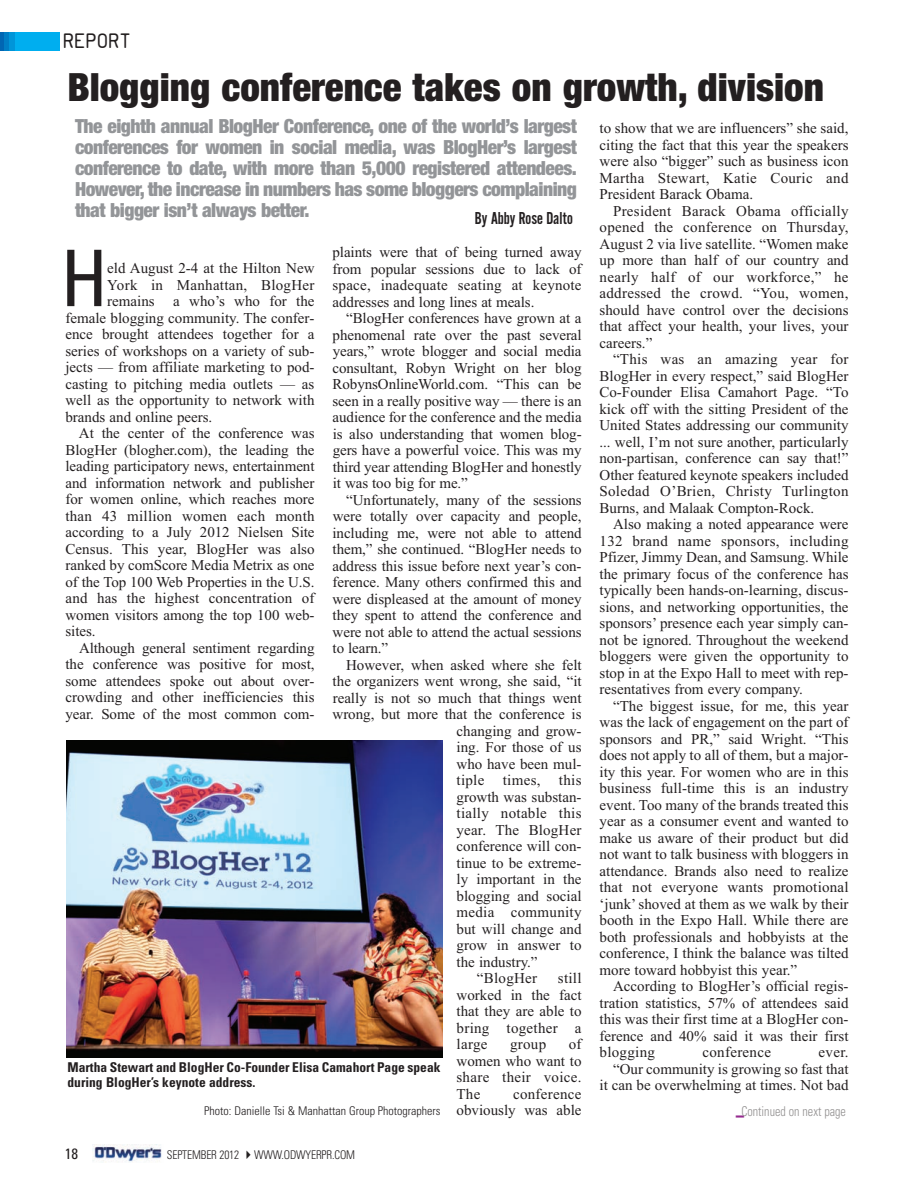
<style>
.page{position:relative;width:909px;height:1179px;background:#fff}
.page>*{position:absolute;margin:0;border:0;box-sizing:border-box;transform-origin:0 0}
.t1{font:condensed 78.15px "Univers";color:#231f20}
.t2{font:900 condensed 39px "Helvetica Neue";color:#231f20}
.t3{font:22.5px "SV Basic Manual";color:#231f20}
.t4{font:900 condensed 19.5px/21px "Helvetica Neue";letter-spacing:-.025em;color:#939598;text-align:justify}
.t5{font:18px "Alternate Gothic No 2";color:#231f20}
.t6{font:15px/16.5px "Times New Roman";color:#231f20;text-align:justify}
.t7{font:15px "Times New Roman";letter-spacing:.02em;color:#231f20}
.t8{font:condensed 15px "Univers";color:#231f20}
.t9{font:700 condensed 13.5px/15px "Univers";color:#231f20}
.t10{font:300 condensed 13.5px "Univers";color:#929090;scale:.9 1}
.t11{font:300 condensed 12px "Univers";color:#231f20}
.t12{font:300 condensed 12px "Univers";color:#231f20;scale:.95 1}
</style>
<div class="page">
<svg style="left:0;top:32px;width:443px;height:1131px"></svg>
<svg style="left:246px;top:1151px;width:5px;height:8px"></svg>
<h3 class="t3" style="left:64px;top:34px;width:70px">REPORT</h3>
<h2 class="t2" style="left:67px;top:63px;width:758px">Blogging conference takes on growth, division</h2>
<p class="t4" style="left:75px;top:115px;width:504px">The eighth annual BlogHer Conference, one of the world’s largest conferences for women in social media, was BlogHer’s largest conference to date, with more than 5,000 registered attendees.<br>However, the increase in numbers has some bloggers complaining that bigger isn’t always better.</p>
<p class="t6" style="left:600px;top:120px;width:251px">to show that we are influencers” she said, citing the fact that this year the speakers were also “bigger” such as business icon Martha Stewart, Katie Couric and President Barack Obama.</p>
<p class="t6" style="left:600px;top:202px;width:251px;text-indent:14px">President Barack Obama officially opened the conference on Thursday, August 2 via live satellite. “Women make up more than half of our country and nearly half of our workforce,” he addressed the crowd. “You, women, should have control over the decisions that affect your health, your lives, your careers.”</p>
<p class="t6" style="left:599px;top:351px;width:251px;text-indent:14px">“This was an amazing year for BlogHer in every respect,” said BlogHer Co-Founder Elisa Camahort Page. “To kick off with the sitting President of the United States addressing our community ... well, I’m not sure another, particularly non-partisan, conference can say that!” Other featured keynote speakers included Soledad O’Brien, Christy Turlington Burns, and Malaak Compton-Rock.</p>
<p class="t6" style="left:600px;top:516px;width:251px;text-indent:14px">Also making a noted appearance were 132 brand name sponsors, including Pfizer, Jimmy Dean, and Samsung. While the primary focus of the conference has typically been hands-on-learning, discus&shy;sions, and networking opportunities, the sponsors’ presence each year simply can&shy;not be ignored. Throughout the weekend bloggers were given the opportunity to stop in at the Expo Hall to meet with rep&shy;resentatives from every company.</p>
<p class="t6" style="left:600px;top:697px;width:251px;text-indent:14px">“The biggest issue, for me, this year was the lack of engagement on the part of sponsors and PR,” said Wright. “This does not apply to all of them, but a major&shy;ity this year. For women who are in this business full-time this is an industry event. Too many of the brands treated this year as a consumer event and wanted to make us aware of their product but did not want to talk business with bloggers in attendance. Brands also need to realize that not everyone wants promotional ‘junk’ shoved at them as we walk by their booth in the Expo Hall. While there are both professionals and hobbyists at the conference, I think the balance was tilted more toward hobbyist this year.”</p>
<p class="t6" style="left:600px;top:978px;width:251px;text-indent:14px">According to BlogHer’s official regis&shy;tration statistics, 57% of attendees said this was their first time at a BlogHer con&shy;ference and 40% said it was their first blogging</p>
<p class="t5" style="left:475px;top:212px;width:99px">By Abby Rose Dalto</p>
<p class="t6" style="left:333px;top:244px;width:251px">plaints were that of being turned away from popular sessions due to lack of space, inadequate seating at keynote addresses and long lines at meals.</p>
<p class="t6" style="left:333px;top:310px;width:251px;text-indent:14px">“BlogHer conferences have grown at a phenomenal rate over the past several years,” wrote blogger and social media consultant, Robyn Wright on her blog RobynsOnlineWorld.com. “This can be seen in a really positive way — there is an audience for the conference and the media is also understanding that women blog&shy;gers have a powerful voice. This was my third year attending BlogHer and honestly it was too big for me.”</p>
<p class="t6" style="left:333px;top:491px;width:251px;text-indent:14px">“Unfortunately, many of the sessions were totally over capacity and people, including me, were not able to attend them,” she continued. “BlogHer needs to address this issue before next year’s con&shy;ference. Many others confirmed this and were displeased at the amount of money they spent to attend the conference and were not able to attend the actual sessions to learn.”</p>
<p class="t6" style="left:346px;top:656px;width:237px">However, when asked where she felt</p>
<p class="t6" style="left:333px;top:673px;width:251px">the organizers went wrong, she said, “it</p>
<p class="t6" style="left:333px;top:689px;width:250px">really is not so much that things went</p>
<p class="t6" style="left:333px;top:706px;width:251px">wrong, but more that the conference is</p>
<p class="t6" style="left:457px;top:722px;width:126px">changing and grow-</p>
<p class="t6" style="left:457px;top:739px;width:127px">ing. For those of us</p>
<p class="t6" style="left:457px;top:755px;width:126px">who have been mul-</p>
<p class="t7" style="left:457px;top:771px;width:127px">tiple times, this</p>
<p class="t6" style="left:457px;top:788px;width:126px">growth was substan-</p>
<p class="t7" style="left:457px;top:804px;width:127px">tially notable this</p>
<p class="t6" style="left:457px;top:821px;width:126px">year. The BlogHer</p>
<p class="t6" style="left:457px;top:838px;width:126px">conference will con-</p>
<p class="t6" style="left:457px;top:854px;width:126px">tinue to be extreme-</p>
<p class="t6" style="left:457px;top:871px;width:127px">ly important in the</p>
<p class="t6" style="left:457px;top:887px;width:126px">blogging and social</p>
<p class="t7" style="left:457px;top:903px;width:127px">media community</p>
<p class="t6" style="left:457px;top:920px;width:127px">but will change and</p>
<p class="t6" style="left:457px;top:937px;width:126px">grow in answer to</p>
<p class="t6" style="left:457px;top:953px;width:83px">the industry.”</p>
<p class="t7" style="left:477px;top:969px;width:62px">“BlogHer</p>
<h1 class="t1" style="left:60px;top:250px;width:49px">H</h1>
<p class="t6" style="left:107px;top:260px;width:209px">eld August 2-4 at the Hilton New</p>
<p class="t7" style="left:107px;top:276px;width:209px">York in Manhattan, BlogHer</p>
<p class="t6" style="left:107px;top:293px;width:209px">remains a who’s who for the</p>
<p class="t6" style="left:65px;top:309px;width:251px">female blogging community. The confer-</p>
<p class="t6" style="left:65px;top:326px;width:250px">ence brought attendees together for a</p>
<p class="t6" style="left:65px;top:342px;width:251px">series of workshops on a variety of sub-</p>
<p class="t6" style="left:65px;top:359px;width:251px">jects — from affiliate marketing to pod-</p>
<p class="t6" style="left:65px;top:375px;width:251px">casting to pitching media outlets — as</p>
<p class="t6" style="left:65px;top:392px;width:251px">well as the opportunity to network with</p>
<p class="t6" style="left:65px;top:408px;width:148px">brands and online peers.</p>
<p class="t6" style="left:79px;top:425px;width:237px">At the center of the conference was</p>
<p class="t6" style="left:65px;top:441px;width:251px">BlogHer (blogher.com), the leading the</p>
<p class="t6" style="left:66px;top:458px;width:251px">leading participatory news, entertainment</p>
<p class="t6" style="left:66px;top:474px;width:251px">and information network and publisher</p>
<p class="t6" style="left:66px;top:491px;width:251px">for women online, which reaches more</p>
<p class="t6" style="left:66px;top:507px;width:251px">than 43 million women each month</p>
<p class="t6" style="left:66px;top:524px;width:251px">according to a July 2012 Nielsen Site</p>
<p class="t6" style="left:66px;top:540px;width:251px">Census. This year, BlogHer was also</p>
<p class="t6" style="left:66px;top:557px;width:251px">ranked by comScore Media Metrix as one</p>
<p class="t6" style="left:66px;top:573px;width:251px">of the Top 100 Web Properties in the U.S.</p>
<p class="t6" style="left:66px;top:590px;width:250px">and has the highest concentration of</p>
<p class="t6" style="left:66px;top:606px;width:251px">women visitors among the top 100 web-</p>
<p class="t6" style="left:66px;top:623px;width:32px">sites.</p>
<p class="t6" style="left:79px;top:639px;width:237px">Although general sentiment regarding</p>
<p class="t6" style="left:66px;top:656px;width:251px">the conference was positive for most,</p>
<p class="t6" style="left:66px;top:672px;width:250px">some attendees spoke out about over-</p>
<p class="t6" style="left:65px;top:689px;width:251px">crowding and other inefficiencies this</p>
<p class="t6" style="left:66px;top:705px;width:251px">year. Some of the most common com-</p>
<p class="t6" style="left:457px;top:970px;width:127px;text-indent:101px">still worked in the fact that they are able to bring together a large</p>
<p class="t6" style="left:457px;top:1036px;width:127px;text-indent:112px">of women who want to share their voice.<br>The</p>
<p class="t6" style="left:510px;top:1036px;width:38px">group</p>
<p class="t7" style="left:703px;top:1043px;width:70px">conference</p>
<p class="t6" style="left:600px;top:1044px;width:251px;text-align:right">ever.<br>“Our community is growing so fast that<br>it can be overwhelming at times. Not bad</p>
<p class="t9" style="left:68px;top:1061px;width:375px">Martha Stewart and BlogHer Co-Founder Elisa Camahort Page speak during BlogHer’s keynote address.</p>
<p class="t11" style="left:204px;top:1107px;width:238px">Photo: Danielle Tsi &amp; Manhattan Group Photographers</p>
<p class="t6" style="left:457px;top:1085px;width:126px;text-align:right">conference obviously was able</p>
<p class="t10" style="left:741px;top:1106px;width:118px">Continued on next page</p>
<p class="t8" style="left:65px;top:1148px;width:15px">18</p>
<p class="t12" style="left:167px;top:1150px;width:200px">SEPTEMBER 2012 WWW.ODWYERPR.COM</p>
</div>
